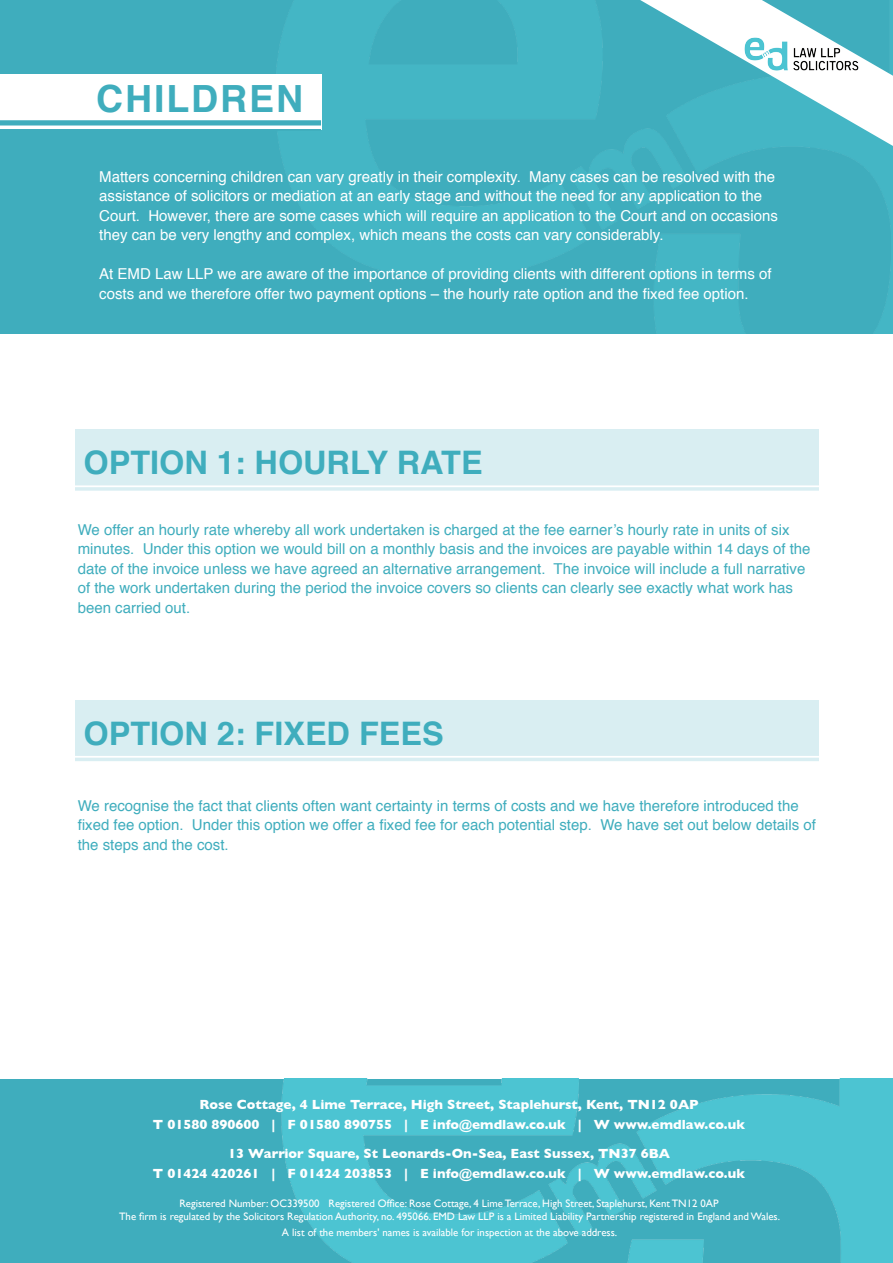
<style>
.page{position:relative;width:893px;height:1263px;background:#fff}
.page>*{position:absolute;margin:0;border:0;box-sizing:border-box;transform-origin:0 0}
.t1{font:700 37.5px "Helvetica";letter-spacing:.05em;color:#3fadbd}
.t2{font:700 32.4px "Helvetica";color:#3fadbd}
.t3{font:15px/19.5px "Helvetica";color:#3fadbd}
.t4{font:15px/19.5px "Helvetica";color:#fff}
.t5{font:700 13.5px "Gill Sans";color:#fff}
.t6{font:10.8px "Gill Sans";color:#fff}
</style>
<div class="page">
<div style="left:0;top:0;width:893px;height:334px;background:#3fadbd"></div>
<div style="left:0;top:74px;width:321px;height:56px;background:#fff"></div>
<div style="left:75px;top:429px;width:743px;height:64px;background:#d9eef2"></div>
<div style="left:66px;top:491px;width:753px;height:5px;background:#fff"></div>
<hr style="left:66px;top:485px;width:753px;height:2px;background:#fff">
<hr style="left:0;top:129px;width:321px;height:2px;background:#3fadbd">
<div style="left:0;top:120px;width:321px;height:5px;background:#3fadbd"></div>
<svg style="left:640px;top:0;width:253px;height:146px"></svg>
<div style="left:0;top:1079px;width:892px;height:183px;background:#3fadbd"></div>
<img style="left:246px;top:1079px;width:647px;height:184px">
<div style="left:75px;top:700px;width:743px;height:64px;background:#d9eef2"></div>
<div style="left:66px;top:761px;width:753px;height:5px;background:#fff"></div>
<hr style="left:66px;top:756px;width:753px;height:2px;background:#fff">
<img style="left:742px;top:36px;width:118px;height:37px">
<p class="t1" style="left:96px;top:68px;width:208px">CHILDREN</p>
<p class="t4" style="left:99px;top:167px;width:680px">Matters concerning children can vary greatly in their complexity. Many cases can be resolved with the assistance of solicitors or mediation at an early stage and without the need for any application to the Court. However, there are some cases which will require an application to the Court and on occasions they can be very lengthy and complex, which means the costs can vary considerably.</p>
<p class="t4" style="left:99px;top:265px;width:674px">At EMD Law LLP we are aware of the importance of providing clients with different options in terms of costs and we therefore offer two payment options – the hourly rate option and the fixed fee option.</p>
<p class="t2" style="left:84px;top:437px;width:401px">OPTION 1: HOURLY RATE</p>
<p class="t3" style="left:78px;top:520px;width:734px">We offer an hourly rate whereby all work undertaken is charged at the fee earner’s hourly rate in units of six minutes. Under this option we would bill on a monthly basis and the invoices are payable within 14 days of the date of the invoice unless we have agreed an alternative arrangement. The invoice will include a full narrative of the work undertaken during the period the invoice covers so clients can clearly see exactly what work has been carried out.</p>
<p class="t2" style="left:84px;top:707px;width:362px">OPTION 2: FIXED FEES</p>
<p class="t3" style="left:78px;top:796px;width:740px">We recognise the fact that clients often want certainty in terms of costs and we have therefore introduced the fixed fee option. Under this option we offer a fixed fee for each potential step. We have set out below details of the steps and the cost.</p>
<p class="t5" style="left:199px;top:1097px;width:501px">Rose Cottage, 4 Lime Terrace, High Street, Staplehurst, Kent, TN12 0AP</p>
<p class="t5" style="left:153px;top:1117px;width:594px">T 01580 890600 | F 01580 890755 | E info@emdlaw.co.uk | W www.emdlaw.co.uk</p>
<p class="t5" style="left:228px;top:1145px;width:443px">13 Warrior Square, St Leonards-On-Sea, East Sussex, TN37 6BA</p>
<p class="t5" style="left:153px;top:1165px;width:594px">T 01424 420261 | F 01424 203853 | E info@emdlaw.co.uk | W www.emdlaw.co.uk</p>
<p class="t6" style="left:179px;top:1197px;width:541px">Registered Number: OC339500 Registered Office: Rose Cottage, 4 Lime Terrace, High Street, Staplehurst, Kent TN12 0AP</p>
<p class="t6" style="left:119px;top:1210px;width:662px">The firm is regulated by the Solicitors Regulation Authority, no. 495066. EMD Law LLP is a Limited Liability Partnership registered in England and Wales.</p>
<p class="t6" style="left:282px;top:1226px;width:337px">A list of the members' names is available for inspection at the above address.</p>
</div>
